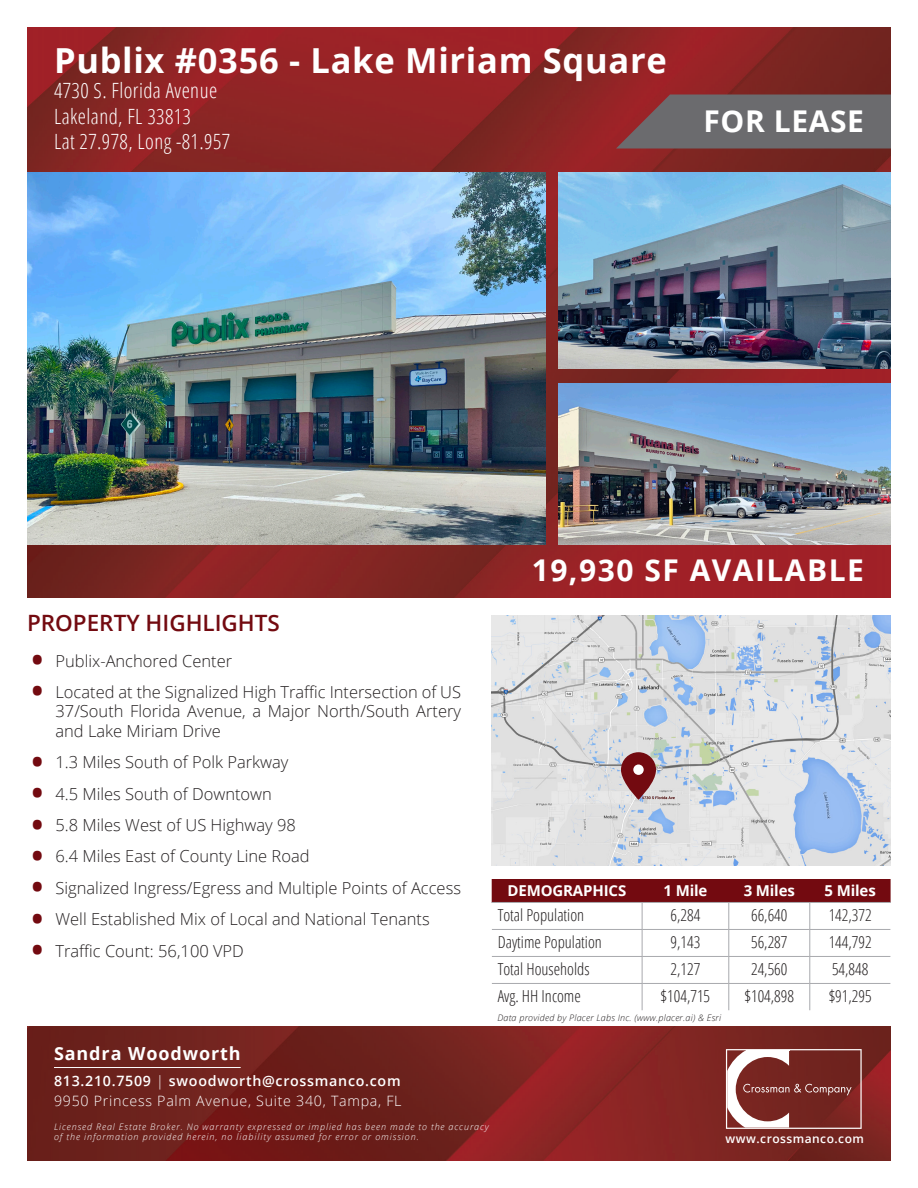
<style>
.page{position:relative;width:918px;height:1188px;background:#fff}
.page>*{position:absolute;margin:0;border:0;box-sizing:border-box;transform-origin:0 0}
.t1{font:700 34.5px "Open Sans";letter-spacing:.02em;color:#fff}
.Property_Info_Blurb{font:700 30px "Open Sans";letter-spacing:.05em;color:#fff}
.Property_Info_Blurb-2{font:700 30px "Open Sans";letter-spacing:.02em;color:#fff}
.Highlights_Header{font:600 22.5px "Open Sans";color:#730a10}
.t2{font:300 condensed 21px/25.5px "Open Sans";letter-spacing:.02em;color:#fff}
.t3{font:700 18px "Open Sans";letter-spacing:.05em;color:#fff}
.t4{font:300 16.5px/19.5px "Open Sans";color:#231f20;text-align:justify}
.Demo_Numbers{font:300 condensed 16.5px "Open Sans";color:#231f20}
.Demo_Items{font:300 condensed 16.5px "Open Sans";color:#231f20}
.Demo_Chart_Header{font:700 15px "Open Sans";letter-spacing:-.01em;color:#fff}
.t5{font:300 14.25px/19.5px "Open Sans";letter-spacing:.05em;color:#fff}
.t6{font:600 12px "Open Sans";letter-spacing:.04em;color:#fff}
.t7{font:italic 300 9px/10.5px "Open Sans";letter-spacing:.1em;color:#fff}
.t8{font:italic 300 9px "Open Sans";letter-spacing:.025em;color:#231f20}
.s1{font-weight:700;font-size:31.5px;color:#730a10}
.s2{font-weight:600}
</style>
<div class="page">
<img style="left:27px;top:27px;width:864px;height:1134px">
<svg style="left:726px;top:1049px;width:136px;height:80px"></svg>
<hr style="left:54px;top:1067px;width:187px;height:1px;background:#fff">
<div style="left:0;top:598px;width:918px;height:428px;background:#fff"></div>
<svg style="left:616px;top:94px;width:275px;height:54px;background:#706366"></svg>
<svg style="left:492px;top:879px;width:399px;height:131px"></svg>
<hr style="left:642px;top:929px;width:87px;height:1px;background:#a8a9ad">
<img style="left:491px;top:616px;width:400px;height:249px">
<svg style="left:621px;top:752px;width:35px;height:48px;background:#945054"></svg>
<div style="left:633px;top:765px;width:11px;height:10px;background:#fff;border-radius:50%"></div>
<img style="left:27px;top:173px;width:518px;height:371px">
<img style="left:559px;top:173px;width:332px;height:195px">
<img style="left:559px;top:384px;width:332px;height:160px">
<h1 class="t1" style="left:54px;top:36px;width:614px">Publix #0356 - Lake Miriam Square</h1>
<p class="t2" style="left:54px;top:77px;width:178px">4730 S. Florida Avenue<br>Lakeland, FL 33813<br>Lat 27.978, Long -81.957</p>
<h2 class="Property_Info_Blurb-2" style="left:703px;top:100px;width:162px">FOR LEASE</h2>
<p class="Property_Info_Blurb" style="left:532px;top:549px;width:334px">19,930 SF AVAILABLE</p>
<p class="Highlights_Header" style="left:27px;top:607px;width:254px">PROPERTY HIGHLIGHTS</p>
<p class="t4" style="left:32px;top:650px;width:202px"><span class="s1">•</span> Publix-Anchored Center</p>
<p class="t4" style="left:56px;top:682px;width:407px;text-indent:-24px"><span class="s1">•</span> Located at the Signalized High Traffic Intersection of US 37/South Florida Avenue, a Major North/South Artery and Lake Miriam Drive</p>
<p class="t4" style="left:32px;top:752px;width:259px"><span class="s1">•</span> 1.3 Miles South of Polk Parkway</p>
<p class="t4" style="left:32px;top:784px;width:242px"><span class="s1">•</span> 4.5 Miles South of Downtown</p>
<p class="t4" style="left:32px;top:815px;width:266px"><span class="s1">•</span> 5.8 Miles West of US Highway 98</p>
<p class="t4" style="left:32px;top:846px;width:280px"><span class="s1">•</span> 6.4 Miles East of County Line Road</p>
<p class="t4" style="left:32px;top:878px;width:431px"><span class="s1">•</span> Signalized Ingress/Egress and Multiple Points of Access</p>
<p class="t4" style="left:32px;top:909px;width:400px"><span class="s1">•</span> Well Established Mix of Local and National Tenants</p>
<p class="t4" style="left:32px;top:940px;width:214px"><span class="s1">•</span> Traffic Count: 56,100 VPD</p>
<p class="Demo_Chart_Header" style="left:508px;top:880px;width:120px">DEMOGRAPHICS</p>
<p class="Demo_Chart_Header" style="left:664px;top:880px;width:45px">1 Mile</p>
<p class="Demo_Chart_Header" style="left:744px;top:880px;width:53px">3 Miles</p>
<p class="Demo_Chart_Header" style="left:825px;top:880px;width:53px">5 Miles</p>
<p class="Demo_Items" style="left:498px;top:904px;width:88px">Total Population</p>
<p class="Demo_Numbers" style="left:671px;top:904px;width:31px">6,284</p>
<p class="Demo_Numbers" style="left:751px;top:904px;width:38px">66,640</p>
<p class="Demo_Numbers" style="left:829px;top:904px;width:44px">142,372</p>
<p class="Demo_Items" style="left:498px;top:931px;width:106px">Daytime Population</p>
<p class="Demo_Numbers" style="left:671px;top:931px;width:31px">9,143</p>
<p class="Demo_Numbers" style="left:751px;top:931px;width:38px">56,287</p>
<p class="Demo_Numbers" style="left:829px;top:931px;width:44px">144,792</p>
<p class="Demo_Items" style="left:498px;top:958px;width:93px">Total Households</p>
<p class="Demo_Numbers" style="left:671px;top:958px;width:31px">2,127</p>
<p class="Demo_Numbers" style="left:751px;top:958px;width:38px">24,560</p>
<p class="Demo_Numbers" style="left:832px;top:958px;width:38px">54,848</p>
<p class="Demo_Items" style="left:498px;top:985px;width:85px">Avg. HH Income</p>
<p class="Demo_Numbers" style="left:661px;top:985px;width:51px">$104,715</p>
<p class="Demo_Numbers" style="left:744px;top:985px;width:51px">$104,898</p>
<p class="Demo_Numbers" style="left:829px;top:985px;width:44px">$91,295</p>
<p class="t8" style="left:497px;top:1011px;width:225px">Data provided by Placer Labs Inc. (www.placer.ai) &amp; Esri</p>
<p class="t3" style="left:54px;top:1041px;width:188px">Sandra Woodworth</p>
<p class="t5" style="left:54px;top:1071px;width:349px"><span class="s2">813.210.7509</span> | <span class="s2">swoodworth@crossmanco.com<br></span>9950 Princess Palm Avenue, Suite 340, Tampa, FL</p>
<p class="t7" style="left:54px;top:1121px;width:436px">Licensed Real Estate Broker. No warranty expressed or implied has been made to the accuracy of the information provided herein, no liability assumed for error or omission.</p>
<p class="t6" style="left:726px;top:1130px;width:140px">www.crossmanco.com</p>
</div>
